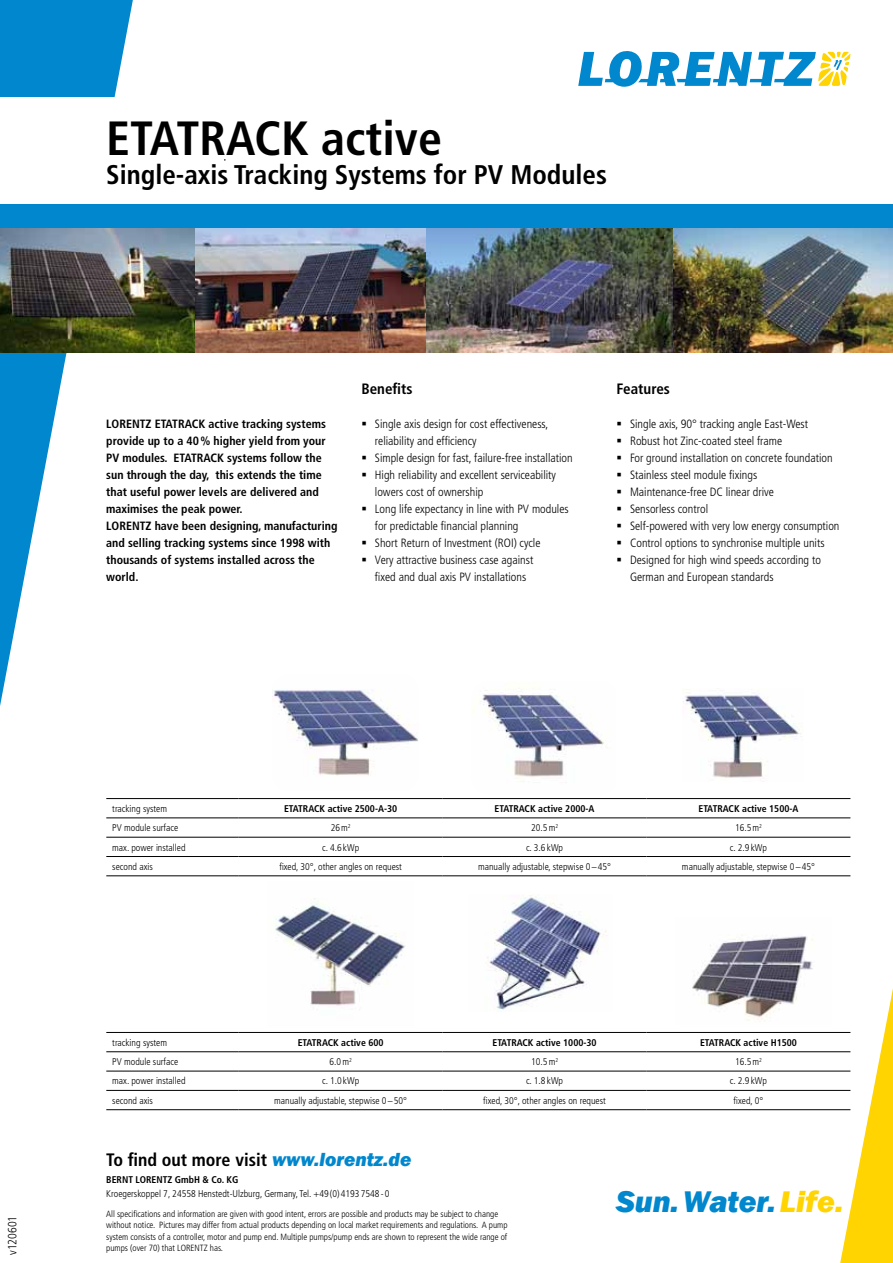
<style>
.page{position:relative;width:893px;height:1263px;background:#fff}
.page>*{position:absolute;margin:0;border:0;box-sizing:border-box;transform-origin:0 0}
.t1{font:700 condensed 48px "Frutiger LT Std";color:#000}
.t2{font:italic 800 30.75px "Franklin Gothic";color:#0087cd}
.t3{font:700 condensed 27px "Frutiger LT Std";color:#000}
.t4{font:700 condensed 18px "Frutiger LT Pro";color:#000}
.t5{font:700 condensed 15px "Frutiger LT Std";color:#000}
.t6{font:300 condensed 12px/17px "Frutiger LT Std";color:#000}
.t7{font:700 condensed 12px/17px "Frutiger LT Std";color:#000}
.t8{font:300 condensed 9.75px "Frutiger LT Std";color:#000}
.t9{font:700 condensed 9.75px "Frutiger LT Std";color:#000}
.t10{font:300 condensed 9px/11.2px "Frutiger LT Std";color:#000}
.s1{font-family:"Franklin Gothic";font-weight:800;font-style:italic;font-stretch:normal;font-size:19.5px;color:#0087cd}
.s2{color:#ffd400}
</style>
<div class="page">
<svg style="left:578px;top:51px;width:272px;height:36px"></svg>
<svg style="left:0;top:0;width:133px;height:706px"></svg>
<svg style="left:838px;top:988px;width:55px;height:275px"></svg>
<div style="left:0;top:98px;width:859px;height:112px;background:#fff"></div>
<div style="left:0;top:204px;width:893px;height:24px;background:#0087cd"></div>
<hr style="left:106px;top:1051px;width:133px;height:1px;background:#000">
<hr style="left:239px;top:1051px;width:204px;height:1px;background:#000">
<hr style="left:443px;top:1051px;width:203px;height:1px;background:#000">
<hr style="left:646px;top:1051px;width:204px;height:1px;background:#000">
<hr style="left:106px;top:1071px;width:133px;height:1px;background:#000">
<hr style="left:239px;top:1071px;width:204px;height:1px;background:#000">
<hr style="left:443px;top:1071px;width:203px;height:1px;background:#000">
<hr style="left:646px;top:1071px;width:204px;height:1px;background:#000">
<hr style="left:106px;top:1090px;width:133px;height:1px;background:#000">
<hr style="left:239px;top:1090px;width:204px;height:1px;background:#000">
<hr style="left:443px;top:1090px;width:203px;height:1px;background:#000">
<hr style="left:646px;top:1090px;width:204px;height:1px;background:#000">
<hr style="left:106px;top:1109px;width:133px;height:1px;background:#000">
<hr style="left:239px;top:1109px;width:204px;height:1px;background:#000">
<hr style="left:443px;top:1109px;width:203px;height:1px;background:#000">
<hr style="left:646px;top:1109px;width:204px;height:1px;background:#000">
<hr style="left:106px;top:1032px;width:133px;height:1px;background:#000">
<hr style="left:239px;top:1032px;width:204px;height:1px;background:#000">
<hr style="left:443px;top:1032px;width:203px;height:1px;background:#000">
<hr style="left:646px;top:1032px;width:204px;height:1px;background:#000">
<hr style="left:106px;top:818px;width:133px;height:1px;background:#000">
<hr style="left:239px;top:818px;width:204px;height:1px;background:#000">
<hr style="left:443px;top:818px;width:203px;height:1px;background:#000">
<hr style="left:646px;top:818px;width:204px;height:1px;background:#000">
<hr style="left:106px;top:837px;width:133px;height:1px;background:#000">
<hr style="left:239px;top:837px;width:204px;height:1px;background:#000">
<hr style="left:443px;top:837px;width:203px;height:1px;background:#000">
<hr style="left:646px;top:837px;width:204px;height:1px;background:#000">
<hr style="left:106px;top:856px;width:133px;height:1px;background:#000">
<hr style="left:239px;top:856px;width:204px;height:1px;background:#000">
<hr style="left:443px;top:856px;width:203px;height:1px;background:#000">
<hr style="left:646px;top:856px;width:204px;height:1px;background:#000">
<hr style="left:106px;top:875px;width:133px;height:1px;background:#000">
<hr style="left:239px;top:875px;width:204px;height:1px;background:#000">
<hr style="left:443px;top:875px;width:203px;height:1px;background:#000">
<hr style="left:646px;top:875px;width:204px;height:1px;background:#000">
<hr style="left:106px;top:798px;width:133px;height:1px;background:#000">
<hr style="left:239px;top:798px;width:204px;height:1px;background:#000">
<hr style="left:443px;top:798px;width:203px;height:1px;background:#000">
<hr style="left:646px;top:798px;width:204px;height:1px;background:#000">
<img style="left:485px;top:895px;width:122px;height:116px">
<img style="left:683px;top:692px;width:118px;height:90px">
<img style="left:472px;top:688px;width:132px;height:95px">
<img style="left:272px;top:690px;width:146px;height:86px">
<img style="left:692px;top:935px;width:121px;height:85px">
<img style="left:275px;top:898px;width:130px;height:108px">
<img style="left:0;top:228px;width:196px;height:125px">
<img style="left:196px;top:228px;width:478px;height:125px">
<img style="left:674px;top:228px;width:219px;height:125px">
<p class="t6" style="left:4px;top:1255px;width:41px;rotate:-90deg">v120601</p>
<h1 class="t1" style="left:106px;top:110px;width:337px">ETATRACK active</h1>
<h3 class="t3" style="left:106px;top:159px;width:502px">Single-axis Tracking Systems for PV Modules</h3>
<p class="t7" style="left:106px;top:416px;width:233px">LORENTZ ETATRACK active tracking systems provide up to a 40% higher yield from your PV modules. ETATRACK systems follow the sun through the day, this extends the time that useful power levels are delivered and maximises the peak power.<br>LORENTZ have been designing, manufacturing and selling tracking systems since 1998 with thousands of systems installed across the world.</p>
<p class="t5" style="left:361px;top:380px;width:53px">Benefits</p>
<p class="t6" style="left:375px;top:416px;width:199px">Single axis design for cost effectiveness, reliability and efficiency<br>Simple design for fast, failure-free installation High reliability and excellent serviceability lowers cost of ownership<br>Long life expectancy in line with PV modules for predictable financial planning<br>Short Return of Investment (ROI) cycle<br>Very attractive business case against<br>fixed and dual axis PV installations</p>
<p class="t5" style="left:617px;top:380px;width:55px">Features</p>
<p class="t6" style="left:630px;top:416px;width:211px">Single axis, 90° tracking angle East-West Robust hot Zinc-coated steel frame<br>For ground installation on concrete foundation Stainless steel module fixings<br>Maintenance-free DC linear drive<br>Sensorless control<br>Self-powered with very low energy consumption Control options to synchronise multiple units Designed for high wind speeds according to German and European standards</p>
<p class="t8" style="left:112px;top:803px;width:56px">tracking system</p>
<p class="t9" style="left:284px;top:803px;width:115px">ETATRACK active 2500-A-30</p>
<p class="t9" style="left:495px;top:803px;width:102px">ETATRACK active 2000-A</p>
<p class="t9" style="left:698px;top:803px;width:102px">ETATRACK active 1500-A</p>
<p class="t8" style="left:112px;top:822px;width:67px">PV module surface</p>
<p class="t8" style="left:331px;top:822px;width:21px">26m<sup>2</sup></p>
<p class="t8" style="left:531px;top:822px;width:29px">20.5m<sup>2</sup></p>
<p class="t8" style="left:735px;top:822px;width:29px">16.5m<sup>2</sup></p>
<p class="t8" style="left:112px;top:842px;width:75px">max. power installed</p>
<p class="t8" style="left:322px;top:842px;width:39px">c. 4.6 kWp</p>
<p class="t8" style="left:526px;top:842px;width:39px">c. 3.6 kWp</p>
<p class="t8" style="left:730px;top:842px;width:39px">c. 2.9 kWp</p>
<p class="t8" style="left:112px;top:861px;width:42px">second axis</p>
<p class="t8" style="left:279px;top:861px;width:124px">fixed, 30°, other angles on request</p>
<p class="t8" style="left:478px;top:861px;width:135px">manually adjustable, stepwise 0 –45°</p>
<p class="t8" style="left:682px;top:861px;width:135px">manually adjustable, stepwise 0 –45°</p>
<p class="t8" style="left:112px;top:1037px;width:56px">tracking system</p>
<p class="t9" style="left:298px;top:1036px;width:87px">ETATRACK active 600</p>
<p class="t9" style="left:492px;top:1036px;width:106px">ETATRACK active 1000-30</p>
<p class="t9" style="left:700px;top:1036px;width:98px">ETATRACK active H1500</p>
<p class="t8" style="left:112px;top:1056px;width:67px">PV module surface</p>
<p class="t8" style="left:329px;top:1056px;width:24px">6.0m<sup>2</sup></p>
<p class="t8" style="left:531px;top:1056px;width:29px">10.5m<sup>2</sup></p>
<p class="t8" style="left:735px;top:1056px;width:29px">16.5m<sup>2</sup></p>
<p class="t8" style="left:112px;top:1075px;width:75px">max. power installed</p>
<p class="t8" style="left:322px;top:1075px;width:39px">c. 1.0 kWp</p>
<p class="t8" style="left:526px;top:1075px;width:39px">c. 1.8 kWp</p>
<p class="t8" style="left:730px;top:1075px;width:39px">c. 2.9 kWp</p>
<p class="t8" style="left:112px;top:1095px;width:42px">second axis</p>
<p class="t8" style="left:274px;top:1095px;width:135px">manually adjustable, stepwise 0 –50°</p>
<p class="t8" style="left:483px;top:1095px;width:124px">fixed, 30°, other angles on request</p>
<p class="t8" style="left:734px;top:1095px;width:31px">fixed, 0°</p>
<h3 class="t4" style="left:106px;top:1148px;width:307px">To find out more visit <span class="s1">www.lorentz.de</span></h3>
<p class="t9" style="left:106px;top:1174px;width:134px">BERNT LORENTZ GmbH &amp; Co. KG</p>
<p class="t8" style="left:106px;top:1188px;width:285px">Kroegerskoppel 7, 24558 Henstedt-Ulzburg, Germany, Tel. +49 (0) 4193 7548 - 0</p>
<p class="t10" style="left:106px;top:1208px;width:403px">All specifications and information are given with good intent, errors are possible and products may be subject to change without notice. Pictures may differ from actual products depending on local market requirements and regulations. A pump system consists of a controller, motor and pump end. Multiple pumps/pump ends are shown to represent the wide range of pumps (over 70) that LORENTZ has.</p>
<h2 class="t2" style="left:616px;top:1182px;width:229px">Sun. Water. <span class="s2">Life.</span></h2>
</div>
